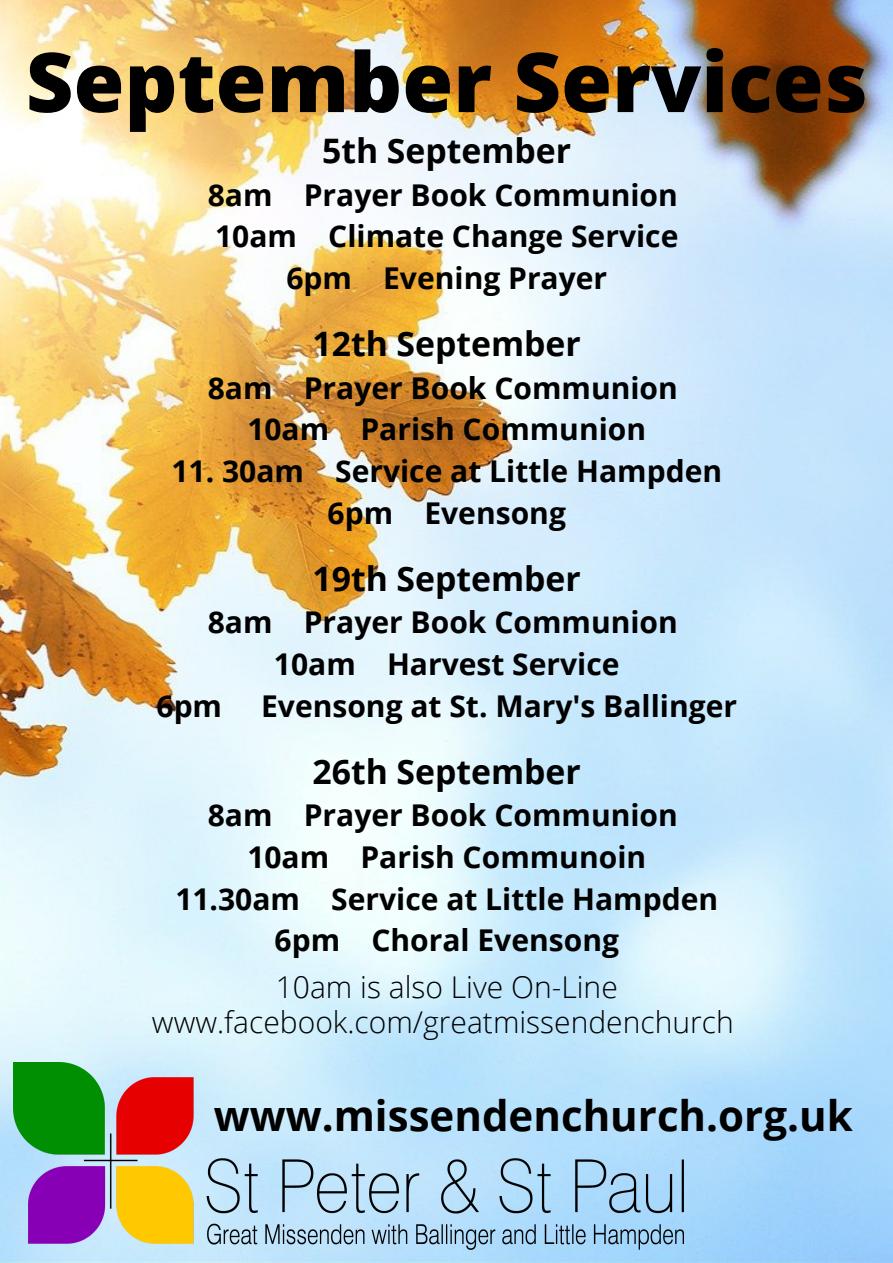
<style>
.page{position:relative;width:893px;height:1263px;background:#fff}
.page>*{position:absolute;margin:0;border:0;box-sizing:border-box;transform-origin:0 0}
.t1{font:800 82.5px "Open Sans";color:#000}
.t2{font:700 42px "Open Sans";color:#000}
.t3{font:700 33.75px "Open Sans";color:#000}
.t4{font:700 30px "Open Sans";color:#000}
.t5{font:300 30px "Open Sans";color:#000}
</style>
<div class="page">
<img style="left:0;top:0;width:893px;height:1263px">
<img style="left:14px;top:1063px;width:669px;height:186px">
<p class="t1" style="left:26px;top:24px;width:843px">September Services</p>
<p class="t3" style="left:322px;top:127px;width:250px">5th September</p>
<p class="t4" style="left:208px;top:174px;width:471px">8am Prayer Book Communion</p>
<p class="t4" style="left:215px;top:215px;width:465px">10am Climate Change Service</p>
<p class="t4" style="left:286px;top:257px;width:322px">6pm Evening Prayer</p>
<p class="t3" style="left:312px;top:320px;width:270px">12th September</p>
<p class="t4" style="left:208px;top:367px;width:471px">8am Prayer Book Communion</p>
<p class="t4" style="left:247px;top:408px;width:400px">10am Parish Communion</p>
<p class="t4" style="left:171px;top:450px;width:552px">11. 30am Service at Little Hampden</p>
<p class="t4" style="left:328px;top:492px;width:240px">6pm Evensong</p>
<p class="t3" style="left:312px;top:555px;width:270px">19th September</p>
<p class="t4" style="left:208px;top:601px;width:471px">8am Prayer Book Communion</p>
<p class="t4" style="left:274px;top:643px;width:347px">10am Harvest Service</p>
<p class="t4" style="left:156px;top:685px;width:67px">6pm</p>
<p class="t4" style="left:261px;top:685px;width:477px">Evensong at St. Mary's Ballinger</p>
<p class="t3" style="left:312px;top:748px;width:270px">26th September</p>
<p class="t4" style="left:208px;top:794px;width:471px">8am Prayer Book Communion</p>
<p class="t4" style="left:247px;top:836px;width:400px">10am Parish Communoin</p>
<p class="t4" style="left:175px;top:878px;width:544px">11.30am Service at Little Hampden</p>
<p class="t4" style="left:274px;top:919px;width:346px">6pm Choral Evensong</p>
<p class="t5" style="left:276px;top:965px;width:343px">10am is also Live On-Line</p>
<p class="t5" style="left:152px;top:1001px;width:583px">www.facebook.com/greatmissendenchurch</p>
<p class="t2" style="left:214px;top:1086px;width:640px">www.missendenchurch.org.uk</p>
</div>
